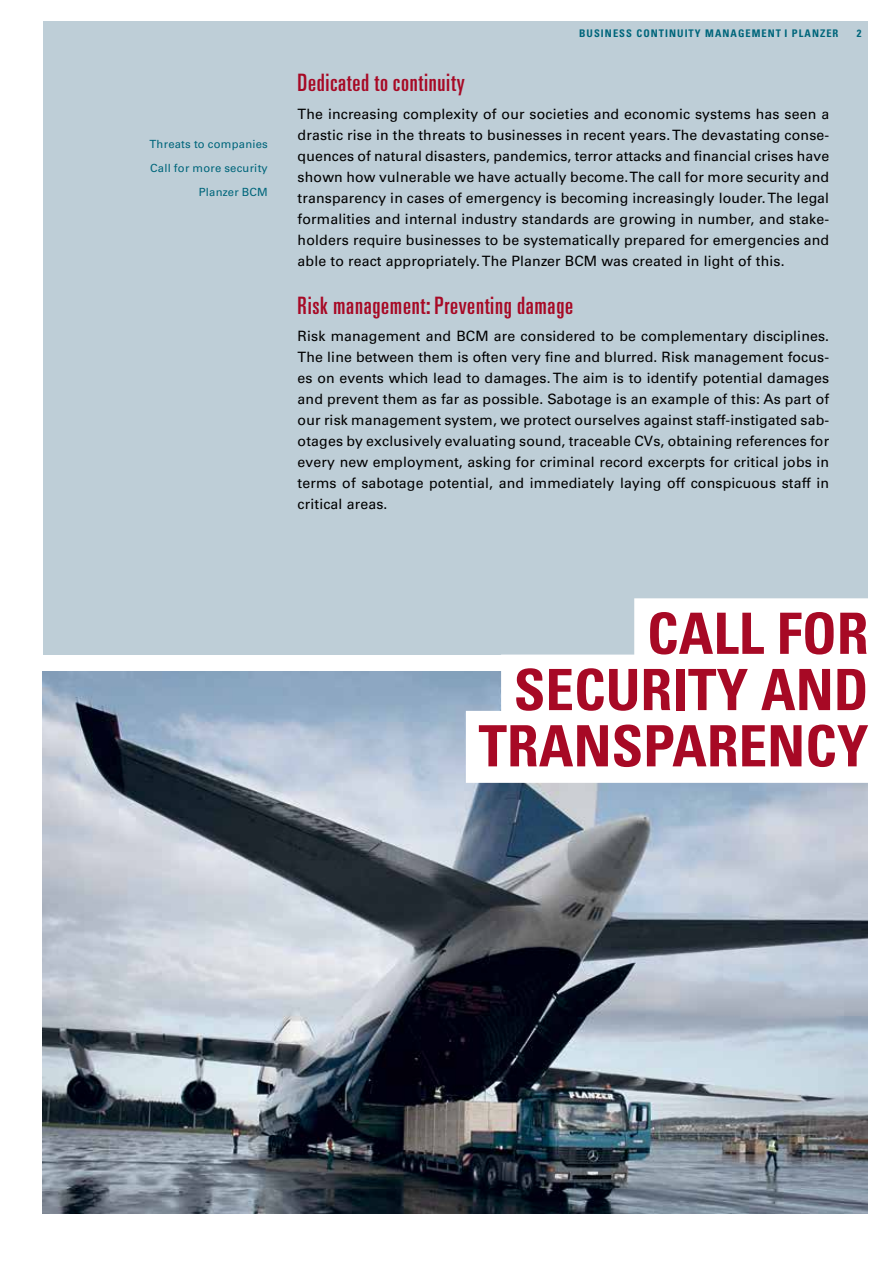
<style>
.page{position:relative;width:893px;height:1263px;background:#fff}
.page>*{position:absolute;margin:0;border:0;box-sizing:border-box;transform-origin:0 0}
.t1{font:700 condensed 57px "Univers LT Std";color:#a70925}
.t2{font:ultra-condensed 24px "Univers";letter-spacing:.03em;color:#a70925}
.t3{font:14.25px/21px "Univers LT Std";letter-spacing:.01em;color:#000;text-align:justify}
.t4{font:11.25px/24px "Univers LT Std";letter-spacing:.02em;color:#00667b;text-align:right}
.t5{font:700 condensed 10.5px "Univers LT Std";letter-spacing:.1em;color:#00667b}
</style>
<div class="page">
<div style="left:43px;top:21px;width:824px;height:634px;background:#beced7"></div>
<img style="left:43px;top:672px;width:824px;height:542px">
<div style="left:634px;top:598px;width:234px;height:72px;background:#fff"></div>
<div style="left:501px;top:655px;width:367px;height:72px;background:#fff"></div>
<div style="left:466px;top:711px;width:402px;height:72px;background:#fff"></div>
<p class="t4" style="left:150px;top:132px;width:120px">Threats to companies<br>Call for more security<br>Planzer BCM</p>
<p class="t5" style="left:579px;top:26px;width:261px">BUSINESS CONTINUITY MANAGEMENT I PLANZER</p>
<p class="t5" style="left:857px;top:26px;width:6px">2</p>
<h2 class="t2" style="left:298px;top:69px;width:168px">Dedicated to continuity</h2>
<p class="t3" style="left:298px;top:103px;width:533px">The increasing complexity of our societies and economic systems has seen a drastic rise in the threats to businesses in recent years. The devastating conse&shy;quences of natural disasters, pandemics, terror attacks and financial crises have shown how vulnerable we have actually become. The call for more security and transparency in cases of emergency is becoming increasingly louder. The legal formalities and internal industry standards are growing in number, and stake&shy;holders require businesses to be systematically prepared for emergencies and able to react appropriately. The Planzer BCM was created in light of this.</p>
<h2 class="t2" style="left:298px;top:292px;width:277px">Risk management: Preventing damage</h2>
<p class="t3" style="left:298px;top:326px;width:533px">Risk management and BCM are considered to be complementary disciplines.<br>The line between them is often very fine and blurred. Risk management focus&shy;es on events which lead to damages. The aim is to identify potential damages and prevent them as far as possible. Sabotage is an example of this: As part of our risk management system, we protect ourselves against staff-instigated sab&shy;otages by exclusively evaluating sound, traceable CVs, obtaining references for every new employment, asking for criminal record excerpts for critical jobs in terms of sabotage potential, and immediately laying off conspicuous staff in critical areas.</p>
<h1 class="t1" style="left:647px;top:599px;width:187px">CALL FOR</h1>
<h1 class="t1" style="left:514px;top:655px;width:121px">SECURITY</h1>
<h1 class="t1" style="left:761px;top:655px;width:109px">AN D</h1>
<h1 class="t1" style="left:478px;top:711px;width:34px">TRANS</h1>
<h1 class="t1" style="left:643px;top:711px;width:63px">PAREN</h1>
<h1 class="t1" style="left:805px;top:711px;width:64px">CY</h1>
</div>
